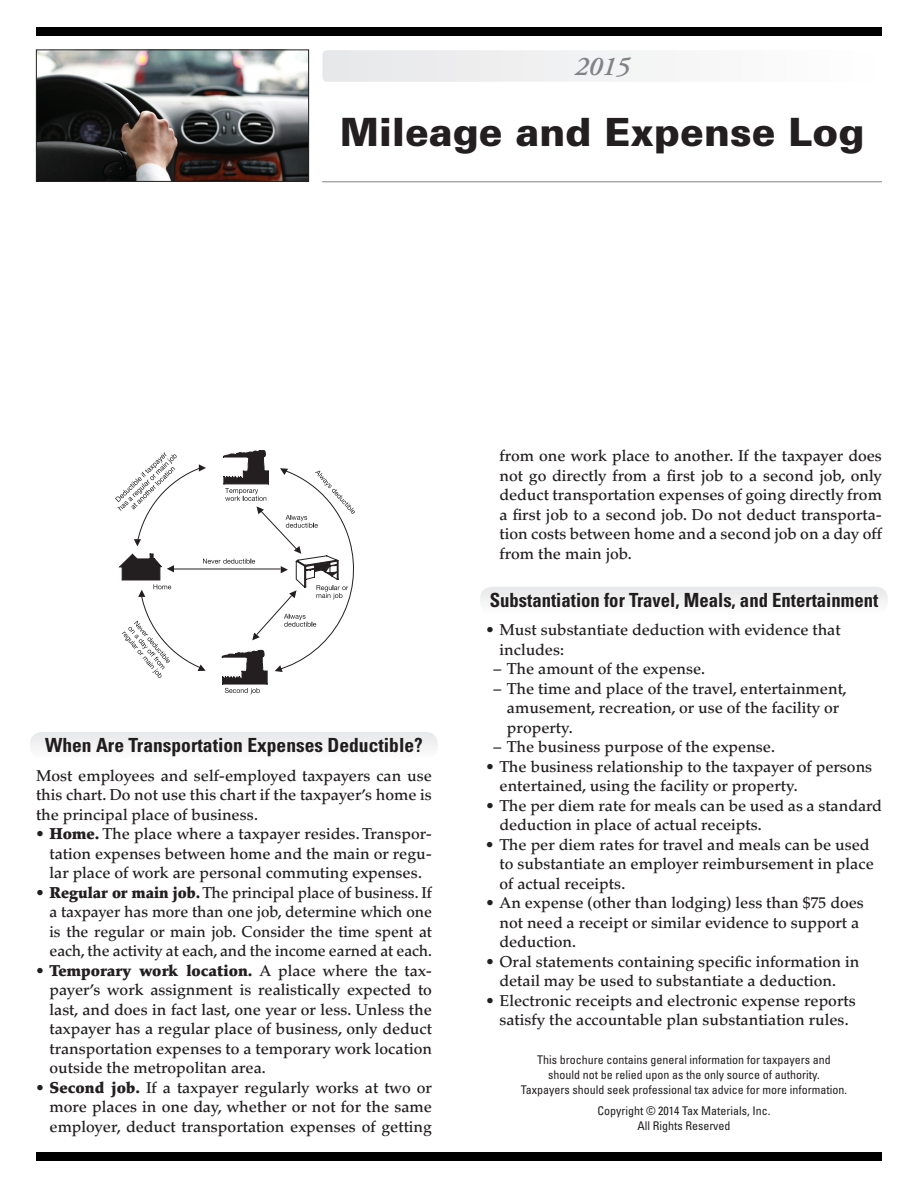
<style>
.page{position:relative;width:918px;height:1188px;background:#fff}
.page>*{position:absolute;margin:0;border:0;box-sizing:border-box;transform-origin:0 0}
.t1{font:900 39px "Univers LT Std";color:#231f20}
.t2{font:italic 600 27px "Adobe Garamond Pro";color:#808285}
.t3{font:700 condensed 19.5px "Univers LT Std";color:#231f20;scale:.96 1}
.t4{font:700 condensed 19.5px "Univers LT Std";color:#231f20}
.t5{font:500 15.75px/19.5px "Palatino LT Std";color:#231f20}
.t6{font:condensed 12px/15px "Univers LT Std";color:#231f20;text-align:center}
.s1{font-weight:900}
</style>
<div class="page">
<hr style="left:322px;top:181px;width:560px;height:1px;background:#808285">
<div style="left:30px;top:732px;width:408px;height:27px;background:#f2f3f4;border-radius:12px"></div>
<div style="left:480px;top:587px;width:408px;height:27px;background:#f2f3f4;border-radius:12px"></div>
<svg style="left:115px;top:450px;width:240px;height:244px"></svg>
<div style="left:322px;top:50px;width:560px;height:32px;background:#f2f3f4;border-radius:4px"></div>
<img style="left:38px;top:52px;width:269px;height:128px">
<div style="left:36px;top:50px;width:273px;height:132px;border:1px solid #231f20"></div>
<div style="left:36px;top:27px;width:846px;height:9px;background:#000"></div>
<div style="left:36px;top:1152px;width:846px;height:9px;background:#000"></div>
<h2 class="t2" style="left:575px;top:51px;width:57px">2015</h2>
<h1 class="t1" style="left:340px;top:107px;width:526px">Mileage and Expense Log</h1>
<p class="t4" style="left:45px;top:733px;width:379px">When Are Transportation Expenses Deductible?</p>
<p class="t5" style="left:36px;top:766px;width:397px;text-align:justify">Most employees and self-employed taxpayers can use this chart. Do not use this chart if the taxpayer’s home is the principal place of business.</p>
<p class="t5" style="left:49px;top:824px;width:384px;text-align:justify;text-indent:-13px">• <span class="s1">Home.</span> The place where a taxpayer resides. Transpor&shy;tation expenses between home and the main or regu&shy;lar place of work are personal commuting expenses.</p>
<p class="t5" style="left:50px;top:883px;width:384px;text-align:justify;text-indent:-13px">• <span class="s1">Regular or main job.</span> The principal place of business. If a taxpayer has more than one job, determine which one is the regular or main job. Consider the time spent at each, the activity at each, and the income earned at each.</p>
<p class="t5" style="left:49px;top:961px;width:384px;text-align:justify;text-indent:-13px">• <span class="s1">Temporary work location.</span> A place where the tax&shy;payer’s work assignment is realistically expected to last, and does in fact last, one year or less. Unless the taxpayer has a regular place of business, only deduct transportation expenses to a temporary work location outside the metropolitan area.</p>
<p class="t5" style="left:49px;top:1078px;width:384px;text-align:justify;text-indent:-13px">• <span class="s1">Second job.</span> If a taxpayer regularly works at two or more places in one day, whether or not for the same employer, deduct transportation expenses of getting</p>
<p class="t5" style="left:500px;top:447px;width:384px;text-align:justify">from one work place to another. If the taxpayer does not go directly from a first job to a second job, only deduct transportation expenses of going directly from a first job to a second job. Do not deduct transporta&shy;tion costs between home and a second job on a day off from the main job.</p>
<p class="t3" style="left:490px;top:588px;width:406px">Substantiation for Travel, Meals, and Entertainment</p>
<p class="t5" style="left:499px;top:621px;width:343px;text-indent:-13px">• Must substantiate deduction with evidence that includes:</p>
<p class="t5" style="left:493px;top:660px;width:213px">– The amount of the expense.</p>
<p class="t5" style="left:507px;top:679px;width:341px;text-indent:-13px">– The time and place of the travel, entertainment, amusement, recreation, or use of the facility or property.</p>
<p class="t5" style="left:493px;top:738px;width:283px">– The business purpose of the expense.</p>
<p class="t5" style="left:499px;top:757px;width:374px;text-indent:-13px">• The business relationship to the taxpayer of persons entertained, using the facility or property.</p>
<p class="t5" style="left:499px;top:796px;width:384px;text-indent:-13px">• The per diem rate for meals can be used as a standard deduction in place of actual receipts.</p>
<p class="t5" style="left:499px;top:835px;width:376px;text-indent:-13px">• The per diem rates for travel and meals can be used to substantiate an employer reimbursement in place of actual receipts.</p>
<p class="t5" style="left:499px;top:894px;width:366px;text-indent:-13px">• An expense (other than lodging) less than $75 does not need a receipt or similar evidence to support a deduction.</p>
<p class="t5" style="left:499px;top:952px;width:361px;text-indent:-13px">• Oral statements containing specific information in detail may be used to substantiate a deduction.</p>
<p class="t5" style="left:486px;top:991px;width:371px;text-align:center">• Electronic receipts and electronic expense reports satisfy the accountable plan substantiation rules.</p>
<p class="t6" style="left:521px;top:1052px;width:328px">This brochure contains general information for taxpayers and should not be relied upon as the only source of authority.<br>Taxpayers should seek professional tax advice for more information.</p>
<p class="t6" style="left:597px;top:1103px;width:175px">Copyright © 2014 Tax Materials, Inc.<br>All Rights Reserved</p>
</div>
